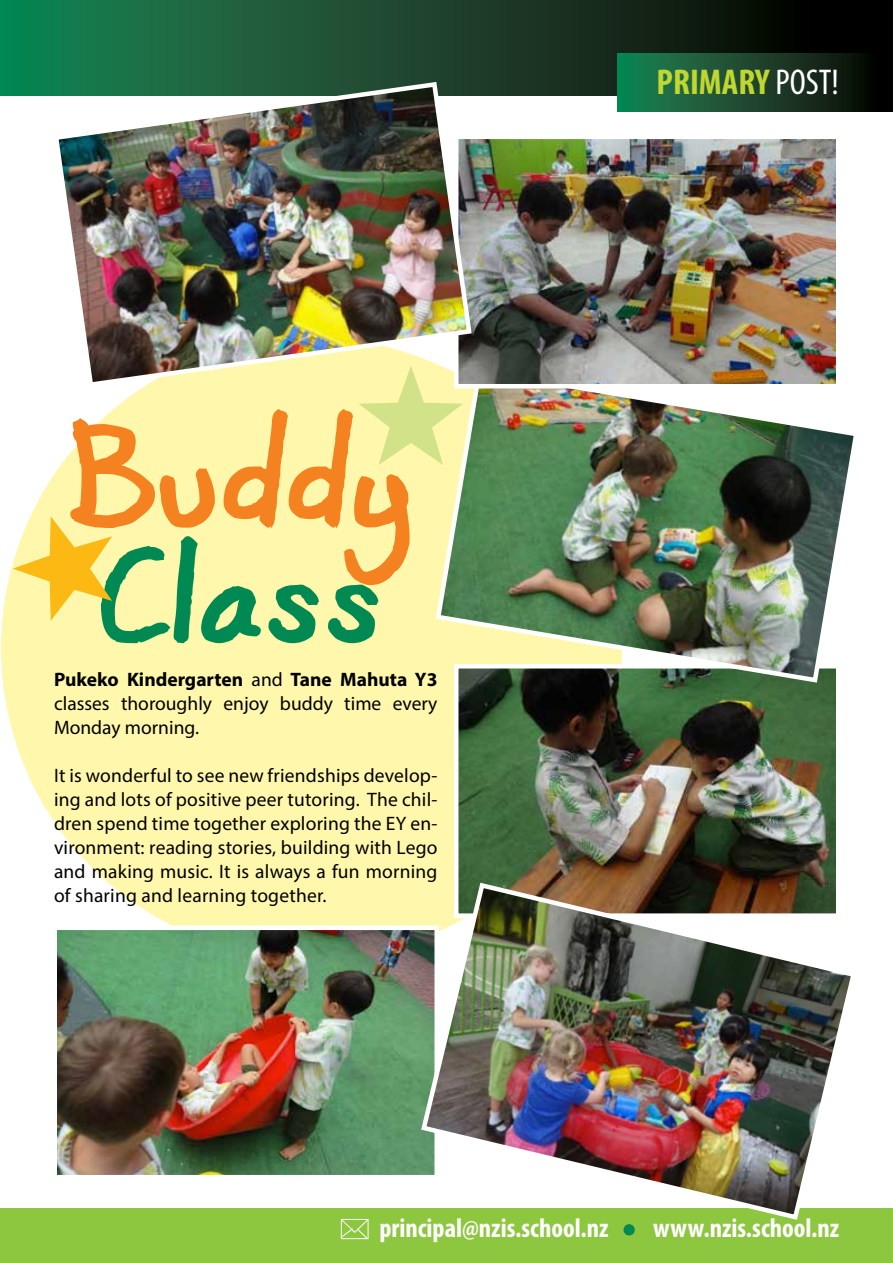
<style>
.page{position:relative;width:893px;height:1263px;background:#fff}
.page>*{position:absolute;margin:0;border:0;box-sizing:border-box;transform-origin:0 0}
.t1{font:103.5px "Coert Schrift Dik";color:#f58220}
.t2{font:103.5px "Coert Schrift Dik";color:#008953}
.t3{font:700 condensed 36px "Myriad Pro";color:#bfd730}
.t4{font:700 condensed 27px "Myriad Pro";color:#fff}
.t5{font:19.5px/24px "Myriad Pro";letter-spacing:.01em;color:#000;text-align:justify}
.s1{font-weight:700}
.s2{font-weight:400;color:#fff}
</style>
<div class="page">
<div style="left:0;top:1208px;width:893px;height:55px;background:#8dc63f"></div>
<svg style="left:340px;top:1219px;width:29px;height:21px"></svg>
<div style="left:623px;top:1224px;width:12px;height:11px;background:#008953;border-radius:50%"></div>
<svg style="left:1px;top:0;width:892px;height:96px;background:#16462c"></svg>
<hr style="left:0;top:0;width:1px;height:96px;background:#008953">
<div style="left:1px;top:338px;width:621px;height:620px;background:#fff8ac;border-radius:50%"></div>
<img style="left:57px;top:930px;width:361px;height:244px">
<div style="left:52px;top:925px;width:387px;height:254px;border:4px solid #fff"></div>
<img style="left:459px;top:685px;width:376px;height:195px">
<img style="left:435px;top:388px;width:419px;height:297px">
<img style="left:418px;top:880px;width:433px;height:340px">
<img style="left:474px;top:140px;width:361px;height:243px">
<div style="left:454px;top:135px;width:386px;height:253px;border:4px solid #fff"></div>
<img style="left:51px;top:79px;width:423px;height:311px">
<svg style="left:13px;top:516px;width:99px;height:105px"></svg>
<svg style="left:359px;top:366px;width:104px;height:99px"></svg>
<svg style="left:618px;top:53px;width:275px;height:58px;background:#16432a"></svg>
<h1 class="t1" style="left:71px;top:429px;width:351px">Buddy</h1>
<h1 class="t2" style="left:102px;top:544px;width:289px">Class</h1>
<p class="t5" style="left:54px;top:667px;width:385px"><span class="s1">Pukeko Kindergarten</span> and <span class="s1">Tane Mahuta Y3 </span>classes thoroughly enjoy buddy time every Monday morning.</p>
<p class="t5" style="left:54px;top:763px;width:385px">It is wonderful to see new friendships develop&shy;ing and lots of positive peer tutoring. The chil&shy;dren spend time together exploring the EY en&shy;vironment: reading stories, building with Lego and making music. It is always a fun morning of sharing and learning together.</p>
<h2 class="t3" style="left:657px;top:60px;width:184px">PRIMARY <span class="s2">POST!</span></h2>
<h3 class="t4" style="left:379px;top:1211px;width:231px">principal@nzis.school.nz</h3>
<h3 class="t4" style="left:653px;top:1211px;width:188px">www.nzis.school.nz</h3>
</div>
